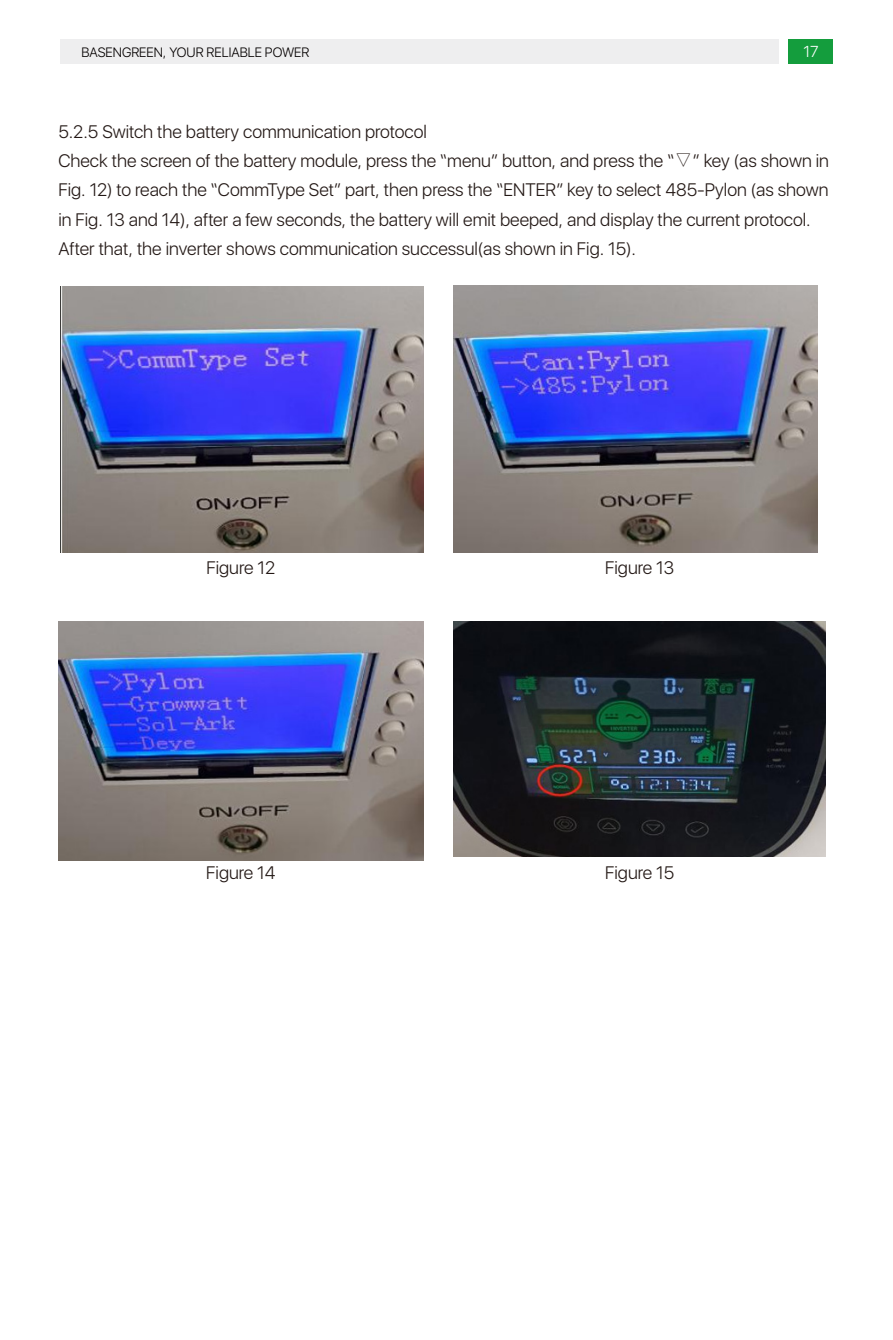
<style>
.page{position:relative;width:893px;height:1340px;background:#fff}
.page>*{position:absolute;margin:0;border:0;box-sizing:border-box;transform-origin:0 0}
.t1{font:300 18px/29.2px "San Francisco";color:#231815}
.t2{font:300 15.75px "San Francisco";color:#fff}
.t3{font:300 13.5px "San Francisco";color:#040000}
.s1{font-family:"Adobe Song Std"}
</style>
<div class="page">
<div style="left:60px;top:39px;width:719px;height:25px;background:#eeeeef"></div>
<div style="left:788px;top:39px;width:44px;height:25px;background:#149d3d"></div>
<img style="left:61px;top:287px;width:363px;height:265px">
<img style="left:453px;top:285px;width:364px;height:267px">
<img style="left:58px;top:621px;width:366px;height:239px">
<img style="left:453px;top:621px;width:373px;height:235px">
<p class="t3" style="left:81px;top:43px;width:229px">BASENGREEN, YOUR RELIABLE POWER</p>
<p class="t2" style="left:803px;top:41px;width:17px">17</p>
<p class="t1" style="left:58px;top:118px;width:772px">5.2.5 Switch the battery communication protocol<br>Check the screen of the battery module, press the “menu” button, and press the “<span class="s1">▽</span>” key (as shown in Fig. 12) to reach the “CommType Set” part, then press the “ENTER” key to select 485-Pylon (as shown in Fig. 13 and 14), after a few seconds, the battery will emit beeped, and display the current protocol.<br>After that, the inverter shows communication successul(as shown in Fig. 15).</p>
<p class="t1" style="left:206px;top:554px;width:70px">Figure 12</p>
<p class="t1" style="left:605px;top:554px;width:71px">Figure 13</p>
<p class="t1" style="left:206px;top:859px;width:71px">Figure 14</p>
<p class="t1" style="left:605px;top:859px;width:70px">Figure 15</p>
</div>
